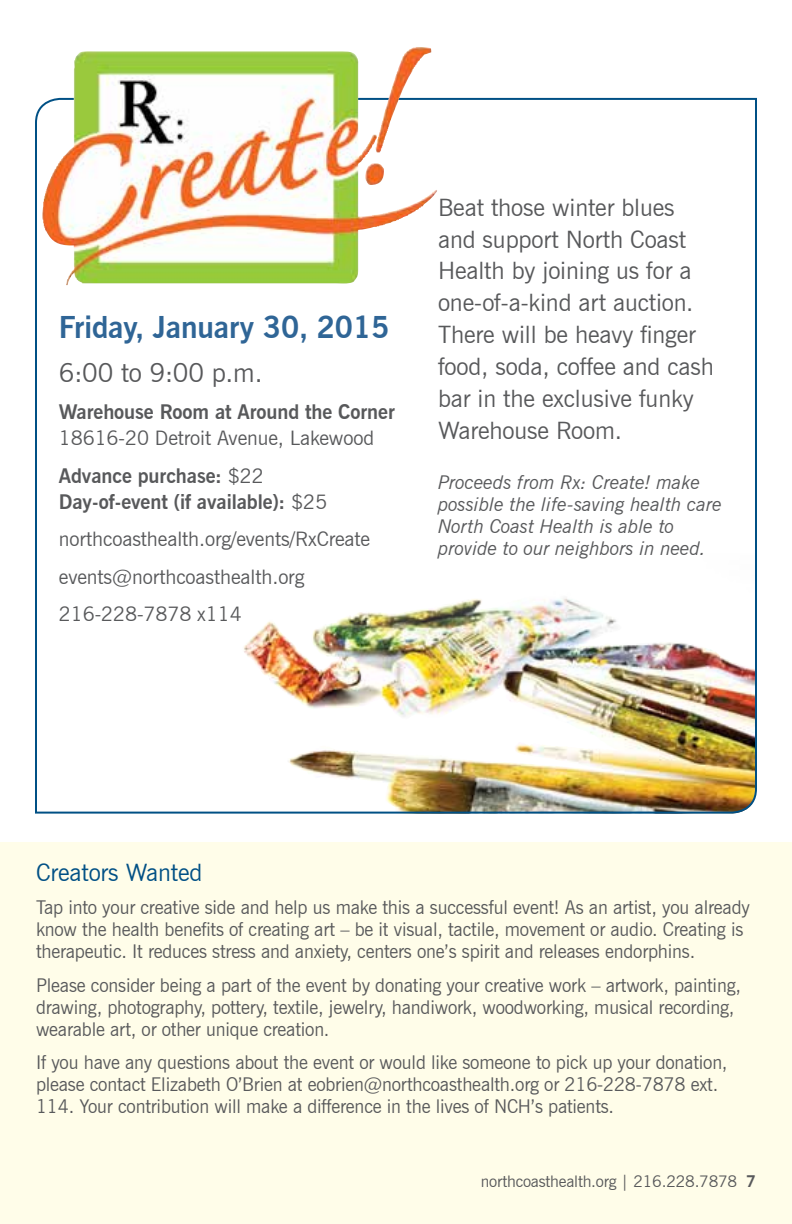
<style>
.page{position:relative;width:792px;height:1224px;background:#fff}
.page>*{position:absolute;margin:0;border:0;box-sizing:border-box;transform-origin:0 0}
.t1{font:700 30px "News Gothic BT";letter-spacing:-.005em;color:#2f6596}
.t2{font:26px "News Gothic BT";color:#58595b}
.t3{font:24px/32px "News Gothic BT";letter-spacing:-.005em;color:#58595b}
.t4{font:24px "News Gothic BT";letter-spacing:-.005em;color:#005085}
.t5{font:20px/37.6px "News Gothic BT";letter-spacing:-.005em;color:#58595b}
.t6{font:700 20px "News Gothic BT";letter-spacing:-.005em;color:#58595b}
.t7{font:19px/22px "News Gothic BT";letter-spacing:-.01em;color:#58595b}
.t8{font:italic 19px/22px "News Gothic BT";letter-spacing:-.005em;color:#58595b}
.t9{font:16px "News Gothic BT";letter-spacing:-.01em;color:#58595b}
.s1{font-weight:700}
</style>
<div class="page">
<div style="left:0;top:842px;width:792px;height:382px;background:#fffde9"></div>
<img style="left:35px;top:97px;width:722px;height:717px">
<img style="left:42px;top:47px;width:389px;height:238px">
<h1 class="t1" style="left:59px;top:309px;width:332px">Friday, January 30, 2015</h1>
<h2 class="t2" style="left:59px;top:357px;width:205px">6:00 to 9:00 p.m.</h2>
<p class="t6" style="left:59px;top:400px;width:338px">Warehouse Room at Around the Corner</p>
<p class="t5" style="left:59px;top:419px;width:317px">18616-20 Detroit Avenue, Lakewood<br><span class="s1">Advance purchase:</span> $22</p>
<p class="t5" style="left:59px;top:483px;width:313px"><span class="s1">Day-of-event (if available):</span> $25 northcoasthealth.org/events/RxCreate events@northcoasthealth.org<br>216-228-7878 x114</p>
<p class="t3" style="left:438px;top:191px;width:278px">Beat those winter blues and support North Coast<br>Health by joining us for a one-of-a-kind art auction.<br>There will be heavy finger food, soda, coffee and cash bar in the exclusive funky<br>Warehouse Room.</p>
<p class="t8" style="left:438px;top:471px;width:286px">Proceeds from Rx: Create! make possible the life-saving health care<br>North Coast Health is able to provide to our neighbors in need.</p>
<p class="t4" style="left:36px;top:858px;width:168px">Creators Wanted</p>
<p class="t7" style="left:36px;top:896px;width:715px">Tap into your creative side and help us make this a successful event! As an artist, you already know the health benefits of creating art – be it visual, tactile, movement or audio. Creating is therapeutic. It reduces stress and anxiety, centers one’s spirit and releases endorphins.</p>
<p class="t7" style="left:36px;top:974px;width:707px">Please consider being a part of the event by donating your creative work – artwork, painting, drawing, photography, pottery, textile, jewelry, handiwork, woodworking, musical recording, wearable art, or other unique creation.</p>
<p class="t7" style="left:36px;top:1051px;width:693px">If you have any questions about the event or would like someone to pick up your donation, please contact Elizabeth O’Brien at eobrien@northcoasthealth.org or 216-228-7878 ext.<br>114. Your contribution will make a difference in the lives of NCH’s patients.</p>
<p class="t9" style="left:481px;top:1172px;width:277px">northcoasthealth.org | 216.228.7878 <span class="s1">7</span></p>
</div>
